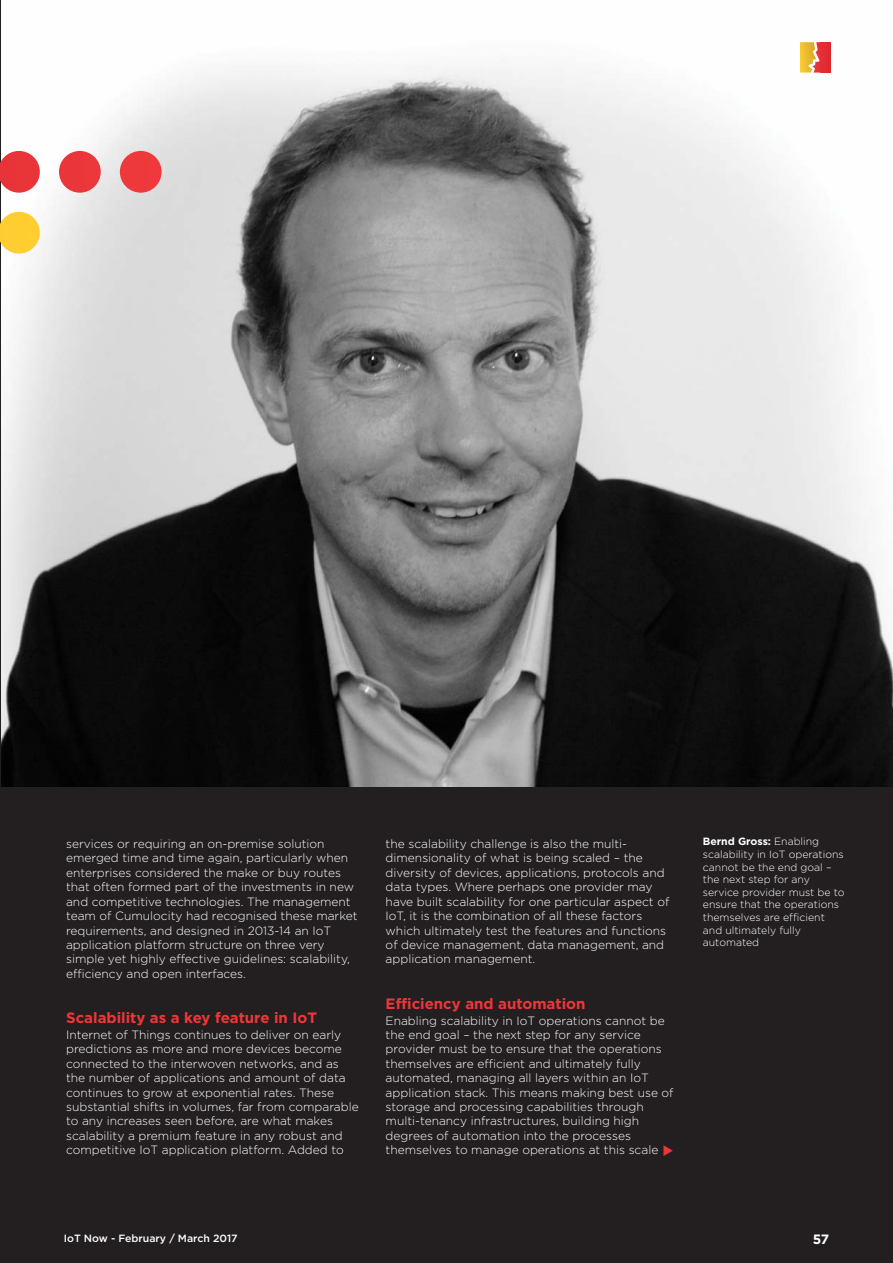
<style>
.page{position:relative;width:893px;height:1263px;background:#fff}
.page>*{position:absolute;margin:0;border:0;box-sizing:border-box;transform-origin:0 0}
.t1{font:700 15px "Gotham";color:#ef3639}
.t2{font:700 13.5px "Gotham";color:#fff}
.t3{font:300 12px/14.4px "Gotham";color:#fff}
.t4{font:300 10.5px/12.6px "Gotham";color:#fff}
.t5{font:500 10.5px "Gotham";color:#fff}
.s1{font-weight:700}
</style>
<div class="page">
<img style="left:1px;top:42px;width:892px;height:745px">
<hr style="left:0;top:0;width:1px;height:1263px;background:#231f20">
<svg style="left:0;top:212px;width:40px;height:42px"></svg>
<svg style="left:0;top:151px;width:40px;height:42px"></svg>
<div style="left:59px;top:151px;width:42px;height:42px;background:#ea363a;border-radius:50%"></div>
<div style="left:120px;top:151px;width:42px;height:42px;background:#ed393c;border-radius:50%"></div>
<div style="left:1px;top:787px;width:892px;height:476px;background:#231f20"></div>
<svg style="left:800px;top:43px;width:20px;height:29px"></svg>
<div style="left:820px;top:43px;width:10px;height:29px;background:#e22b32"></div>
<p class="t3" style="left:66px;top:837px;width:293px">services or requiring an on-premise solution emerged time and time again, particularly when enterprises considered the make or buy routes that often formed part of the investments in new and competitive technologies. The management team of Cumulocity had recognised these market requirements, and designed in 2013-14 an IoT application platform structure on three very simple yet highly effective guidelines: scalability, efficiency and open interfaces.</p>
<p class="t1" style="left:66px;top:1012px;width:253px">Scalability as a key feature in IoT</p>
<p class="t3" style="left:66px;top:1028px;width:294px">Internet of Things continues to deliver on early predictions as more and more devices become connected to the interwoven networks, and as the number of applications and amount of data continues to grow at exponential rates. These substantial shifts in volumes, far from comparable to any increases seen before, are what makes scalability a premium feature in any robust and competitive IoT application platform. Added to</p>
<p class="t3" style="left:386px;top:837px;width:285px">the scalability challenge is also the multi&shy;dimensionality of what is being scaled – the diversity of devices, applications, protocols and data types. Where perhaps one provider may have built scalability for one particular aspect of IoT, it is the combination of all these factors which ultimately test the features and functions of device management, data management, and application management.</p>
<p class="t1" style="left:386px;top:997px;width:201px">Efficiency and automation</p>
<p class="t3" style="left:386px;top:1014px;width:289px">Enabling scalability in IoT operations cannot be the end goal – the next step for any service provider must be to ensure that the operations themselves are efficient and ultimately fully automated, managing all layers within an IoT application stack. This means making best use of storage and processing capabilities through multi-tenancy infrastructures, building high degrees of automation into the processes themselves to manage operations at this scale</p>
<p class="t4" style="left:703px;top:836px;width:143px"><span class="s1">Bernd Gross:</span> Enabling scalability in IoT operations cannot be the end goal – the next step for any service provider must be to ensure that the operations themselves are efficient and ultimately fully automated</p>
<p class="t5" style="left:64px;top:1234px;width:175px">IoT Now - February / March 2017</p>
<p class="t2" style="left:813px;top:1234px;width:18px">57</p>
</div>
